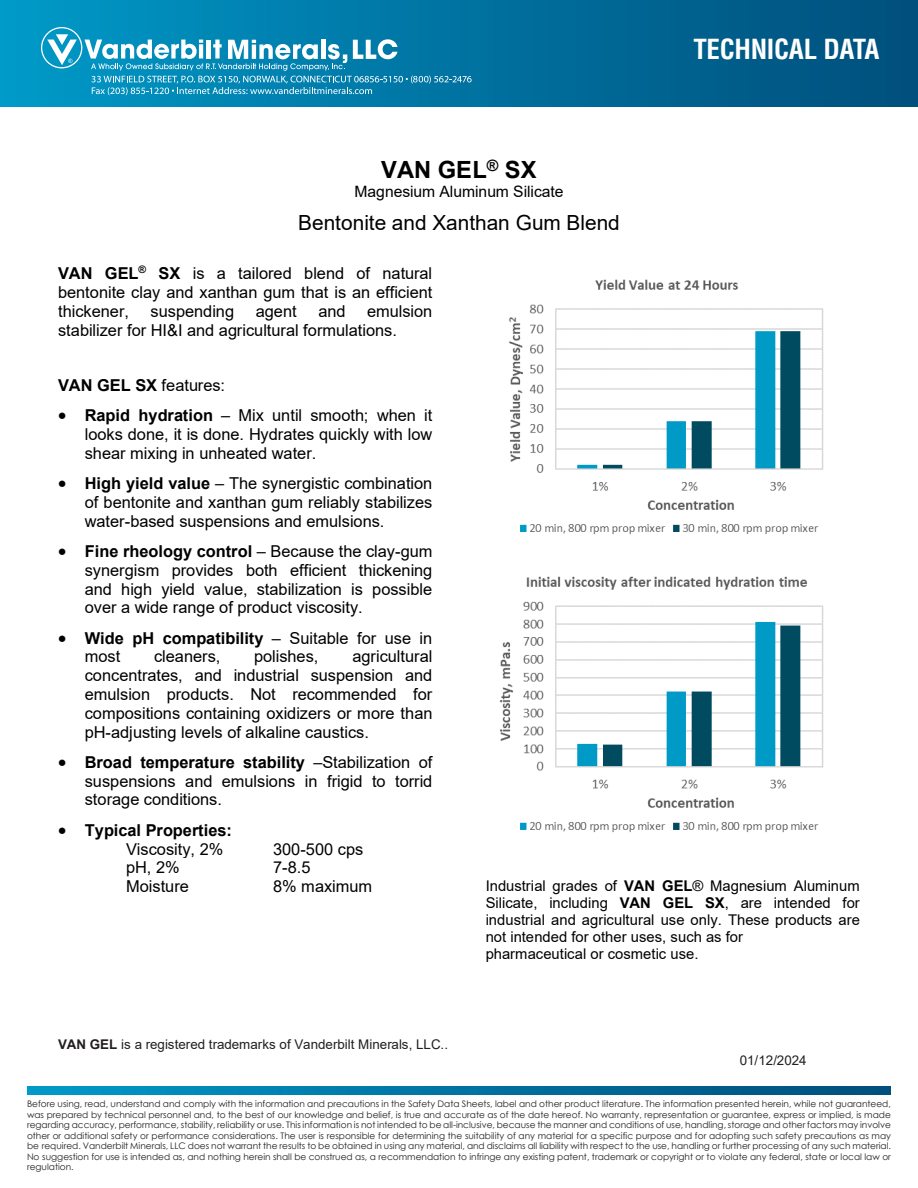
<style>
.page{position:relative;width:918px;height:1188px;background:#fff}
.page>*{position:absolute;margin:0;border:0;box-sizing:border-box;transform-origin:0 0}
.t1{font:700 condensed 27px "Helvetica";letter-spacing:-.01em;color:#fff}
.t2{font:700 23.7px "Arial";color:#000}
.t3{font:20.85px "Arial";color:#000}
.t4{font:16.35px/18.8px "Arial";color:#000;text-align:justify}
.t5{font:700 16.35px/18.8px "Arial";color:#000}
.t6{font:15.75px "Arial";color:#000}
.t7{font:14.85px/17.1px "Arial";color:#000}
.t8{font:13.35px "Arial";letter-spacing:.005em;color:#231f20}
.t9{font:9px/10.5px "Century Gothic";color:#231f20;text-align:justify}
.s1{font-weight:700}
.s2{font-weight:400}
</style>
<div class="page">
<div style="left:0;top:0;width:918px;height:107px;background:linear-gradient(to right,#0099c8,#004e7b)"></div>
<svg style="left:27px;top:1087px;width:864px;height:8px;background:#0073a1"></svg>
<svg style="left:41px;top:27px;width:431px;height:68px;background:#2d99bf"></svg>
<img style="left:509px;top:279px;width:315px;height:256px">
<img style="left:500px;top:576px;width:324px;height:257px">
<h2 class="t2" style="left:381px;top:153px;width:157px">VAN GEL<sup>®</sup> SX</h2>
<h3 class="t6" style="left:355px;top:181px;width:211px">Magnesium Aluminum Silicate</h3>
<h3 class="t3" style="left:298px;top:209px;width:323px">Bentonite and Xanthan Gum Blend</h3>
<h3 class="t4" style="left:58px;top:264px;width:376px"><span class="s1">VAN GEL</span><sup>®</sup> <span class="s1">SX</span> is a tailored blend of natural bentonite clay and xanthan gum that is an efficient thickener,</h3>
<h3 class="t4" style="left:58px;top:302px;width:376px;text-indent:309px">emulsion stabilizer for HI&amp;I and agricultural formulations.</h3>
<h3 class="t4" style="left:151px;top:302px;width:85px">suspending</h3>
<h3 class="t4" style="left:256px;top:302px;width:42px">agent</h3>
<h3 class="t4" style="left:318px;top:302px;width:29px">and</h3>
<h3 class="t4" style="left:58px;top:376px;width:169px"><span class="s1">VAN GEL SX</span> features:</h3>
<h3 class="t4" style="left:85px;top:406px;width:349px;text-indent:-27px">• <span class="s1">Rapid hydration</span> – Mix until smooth; when it looks done, it is done. Hydrates quickly with low shear mixing in unheated water.</h3>
<h3 class="t4" style="left:85px;top:474px;width:349px;text-indent:-27px">• <span class="s1">High yield value</span> – The synergistic combination of bentonite and xanthan gum reliably stabilizes water-based suspensions and emulsions.</h3>
<h3 class="t4" style="left:85px;top:542px;width:349px;text-indent:-27px">• <span class="s1">Fine rheology control</span> – Because the clay-gum synergism provides both efficient thickening and high yield value, stabilization is possible over a wide range of product viscosity.</h3>
<h3 class="t4" style="left:85px;top:629px;width:349px;text-indent:-27px">• <span class="s1">Wide pH compatibility</span> – Suitable for use in most</h3>
<h3 class="t4" style="left:85px;top:647px;width:349px;text-indent:268px">agricultural concentrates, and industrial suspension and emulsion products. Not recommended for compositions containing oxidizers or more than pH-adjusting levels of alkaline caustics.</h3>
<h3 class="t4" style="left:85px;top:753px;width:349px;text-indent:-27px">• <span class="s1">Broad temperature stability</span> –Stabilization of suspensions and emulsions in frigid to torrid storage conditions.</h3>
<h3 class="t5" style="left:126px;top:821px;width:107px;text-indent:-68px">• Typical Properties:<br><span class="s2">Viscosity, 2%</span></h3>
<h3 class="t4" style="left:154px;top:647px;width:68px">cleaners,</h3>
<h3 class="t4" style="left:254px;top:647px;width:66px">polishes,</h3>
<h3 class="t4" style="left:273px;top:839px;width:92px">300-500 cps</h3>
<h1 class="t1" style="left:693px;top:32px;width:188px">TECHNICAL DATA</h1>
<h3 class="t4" style="left:126px;top:858px;width:55px">pH, 2%</h3>
<h3 class="t4" style="left:273px;top:858px;width:39px">7-8.5</h3>
<h3 class="t4" style="left:126px;top:877px;width:64px">Moisture</h3>
<h3 class="t4" style="left:273px;top:877px;width:101px">8% maximum</h3>
<h3 class="t7" style="left:486px;top:877px;width:376px">Industrial grades of <span class="s1">VAN GEL</span>® Magnesium Aluminum Silicate, including <span class="s1">VAN GEL SX</span>, are intended for industrial and agricultural use only. These products are not intended for other uses, such as for<br>pharmaceutical or cosmetic use.</h3>
<h3 class="t8" style="left:58px;top:1035px;width:392px"><span class="s1">VAN GEL</span> is a registered trademarks of Vanderbilt Minerals, LLC..</h3>
<h3 class="t8" style="left:740px;top:1051px;width:68px">01/12/2024</h3>
<p class="t9" style="left:27px;top:1098px;width:866px">Before using, read, understand and comply with the information and precautions in the Safety Data Sheets, label and other product literature. The information presented herein, while not guaranteed, was prepared by technical personnel and, to the best of our knowledge and belief, is true and accurate as of the date hereof. No warranty, representation or guarantee, express or implied, is made regarding accuracy, performance, stability, reliability or use. This information is not intended to be all-inclusive, because the manner and conditions of use, handling, storage and other factors may involve other or additional safety or performance considerations. The user is responsible for determining the suitability of any material for a specific purpose and for adopting such safety precautions as may be required. Vanderbilt Minerals, LLC does not warrant the results to be obtained in using any material, and disclaims all liability with respect to the use, handling or further processing of any such material.<br>No suggestion for use is intended as, and nothing herein shall be construed as, a recommendation to infringe any existing patent, trademark or copyright or to violate any federal, state or local law or regulation.</p>
</div>
